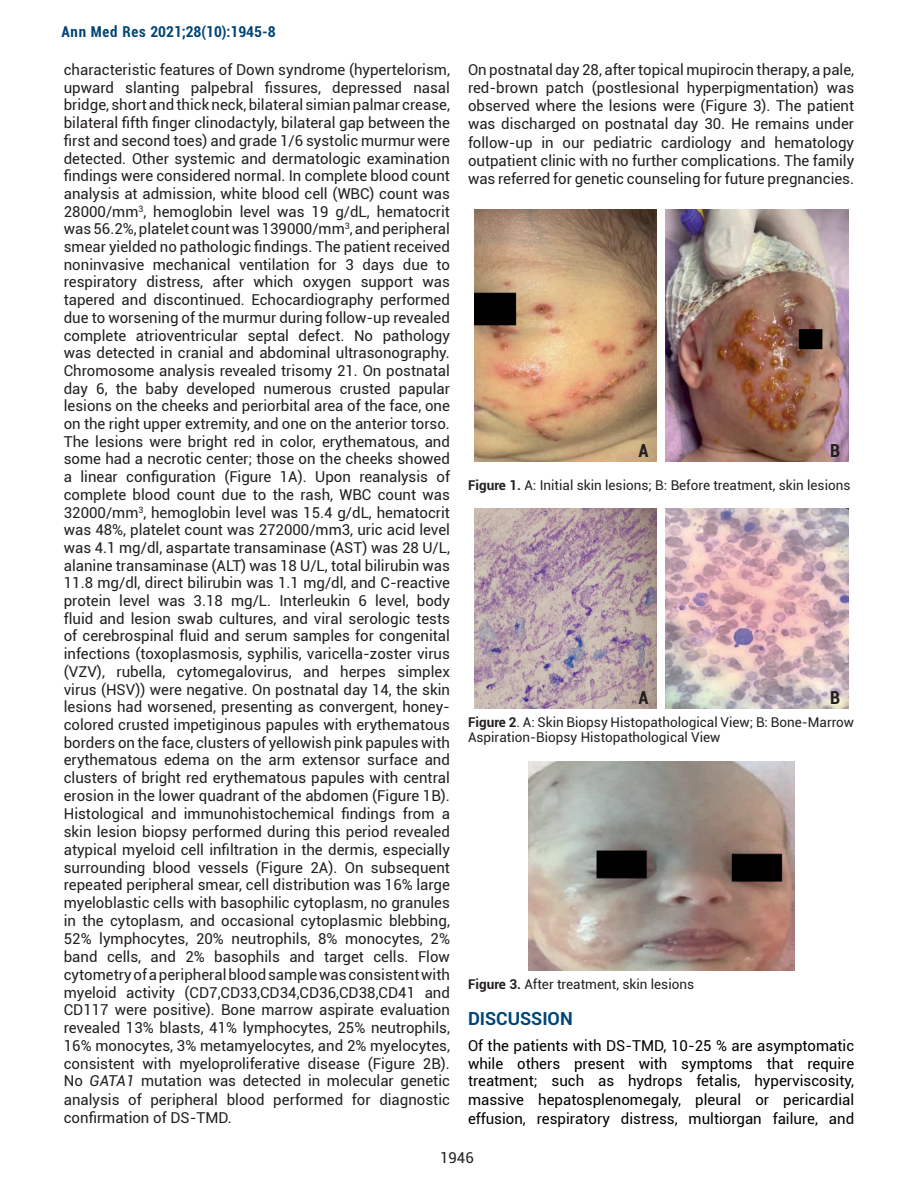
<style>
.page{position:relative;width:918px;height:1188px;background:#fff}
.page>*{position:absolute;margin:0;border:0;box-sizing:border-box;transform-origin:0 0}
.t1{font:700 18px "Roboto";color:#004475}
.t2{font:700 condensed 18px "Roboto";color:#231f20}
.t3{font:15px/17.7px "Roboto";color:#231f20;text-align:justify}
.t4{font:15px/18.1px "Roboto";color:#000;text-align:justify}
.t5{font:700 condensed 15px "Roboto";color:#004475}
.t6{font:13.5px/15px "Roboto";color:#231f20}
.s1{font-style:italic}
.s2{font-weight:700}
</style>
<div class="page">
<img style="left:474px;top:209px;width:183px;height:253px">
<img style="left:665px;top:209px;width:183px;height:253px">
<img style="left:528px;top:761px;width:266px;height:210px">
<img style="left:474px;top:508px;width:183px;height:201px">
<img style="left:665px;top:508px;width:183px;height:201px">
<p class="t5" style="left:61px;top:21px;width:216px">Ann Med Res 2021;28(10):1945-8</p>
<p class="t3" style="left:64px;top:60px;width:388px">characteristic features of Down syndrome (hypertelorism, upward slanting palpebral fissures, depressed nasal bridge, short and thick neck, bilateral simian palmar crease, bilateral fifth finger clinodactyly, bilateral gap between the first and second toes) and grade 1/6 systolic murmur were detected. Other systemic and dermatologic examination findings were considered normal. In complete blood count analysis at admission, white blood cell (WBC) count was 28000/mm<sup>3</sup>, hemoglobin level was 19 g/dL, hematocrit was 56.2%, platelet count was 139000/mm<sup>3</sup>, and peripheral smear yielded no pathologic findings. The patient received noninvasive mechanical ventilation for 3 days due to respiratory distress, after which oxygen support was tapered and discontinued. Echocardiography performed due to worsening of the murmur during follow-up revealed complete atrioventricular septal defect. No pathology was detected in cranial and abdominal ultrasonography.<br>Chromosome analysis revealed trisomy 21. On postnatal day 6, the baby developed numerous crusted papular lesions on the cheeks and periorbital area of the face, one on the right upper extremity, and one on the anterior torso.<br>The lesions were bright red in color, erythematous, and some had a necrotic center; those on the cheeks showed a linear configuration (Figure 1A). Upon reanalysis of complete blood count due to the rash, WBC count was 32000/mm<sup>3</sup>, hemoglobin level was 15.4 g/dL, hematocrit was 48%, platelet count was 272000/mm3, uric acid level was 4.1 mg/dl, aspartate transaminase (AST) was 28 U/L, alanine transaminase (ALT) was 18 U/L, total bilirubin was 11.8 mg/dl, direct bilirubin was 1.1 mg/dl, and C-reactive protein level was 3.18 mg/L. Interleukin 6 level, body fluid and lesion swab cultures, and viral serologic tests of cerebrospinal fluid and serum samples for congenital infections (toxoplasmosis, syphilis, varicella-zoster virus (VZV), rubella, cytomegalovirus, and herpes simplex virus (HSV)) were negative. On postnatal day 14, the skin lesions had worsened, presenting as convergent, honey&shy;colored crusted impetiginous papules with erythematous borders on the face, clusters of yellowish pink papules with erythematous edema on the arm extensor surface and clusters of bright red erythematous papules with central erosion in the lower quadrant of the abdomen (Figure 1B).<br>Histological and immunohistochemical findings from a skin lesion biopsy performed during this period revealed atypical myeloid cell infiltration in the dermis, especially surrounding blood vessels (Figure 2A). On subsequent repeated peripheral smear, cell distribution was 16% large myeloblastic cells with basophilic cytoplasm, no granules in the cytoplasm, and occasional cytoplasmic blebbing, 52% lymphocytes, 20% neutrophils, 8% monocytes, 2% band cells, and 2% basophils and target cells. Flow cytometry of a peripheral blood sample was consistent with myeloid activity (CD7,CD33,CD34,CD36,CD38,CD41 and CD117 were positive). Bone marrow aspirate evaluation revealed 13% blasts, 41% lymphocytes, 25% neutrophils, 16% monocytes, 3% metamyelocytes, and 2% myelocytes, consistent with myeloproliferative disease (Figure 2B).<br>No <span class="s1">GATA1</span> mutation was detected in molecular genetic analysis of peripheral blood performed for diagnostic confirmation of DS-TMD.</p>
<p class="t3" style="left:468px;top:60px;width:388px;line-height:18.1px">On postnatal day 28, after topical mupirocin therapy, a pale, red-brown patch (postlesional hyperpigmentation) was observed where the lesions were (Figure 3). The patient was discharged on postnatal day 30. He remains under follow-up in our pediatric cardiology and hematology outpatient clinic with no further complications. The family was referred for genetic counseling for future pregnancies.</p>
<p class="t2" style="left:639px;top:438px;width:12px">A</p>
<p class="t2" style="left:830px;top:438px;width:12px">B</p>
<p class="t6" style="left:468px;top:477px;width:384px"><span class="s2">Figure 1.</span> A: Initial skin lesions; B: Before treatment, skin lesions</p>
<p class="t2" style="left:639px;top:685px;width:12px">A</p>
<p class="t2" style="left:830px;top:685px;width:12px">B</p>
<p class="t6" style="left:468px;top:714px;width:388px"><span class="s2">Figure 2</span>. A: Skin Biopsy Histopathological View; B: Bone-Marrow<br>Aspiration-Biopsy Histopathological View</p>
<p class="t6" style="left:468px;top:977px;width:228px"><span class="s2">Figure 3.</span> After treatment, skin lesions</p>
<p class="t1" style="left:468px;top:1006px;width:106px">DISCUSSION</p>
<p class="t4" style="left:468px;top:1036px;width:388px">Of the patients with DS-TMD, 10-25 % are asymptomatic while others present with symptoms that require treatment; such as hydrops fetalis, hyperviscosity, massive hepatosplenomegaly, pleural or pericardial effusion, respiratory distress, multiorgan failure, and</p>
<p class="t3" style="left:440px;top:1148px;width:35px">1946</p>
</div>
